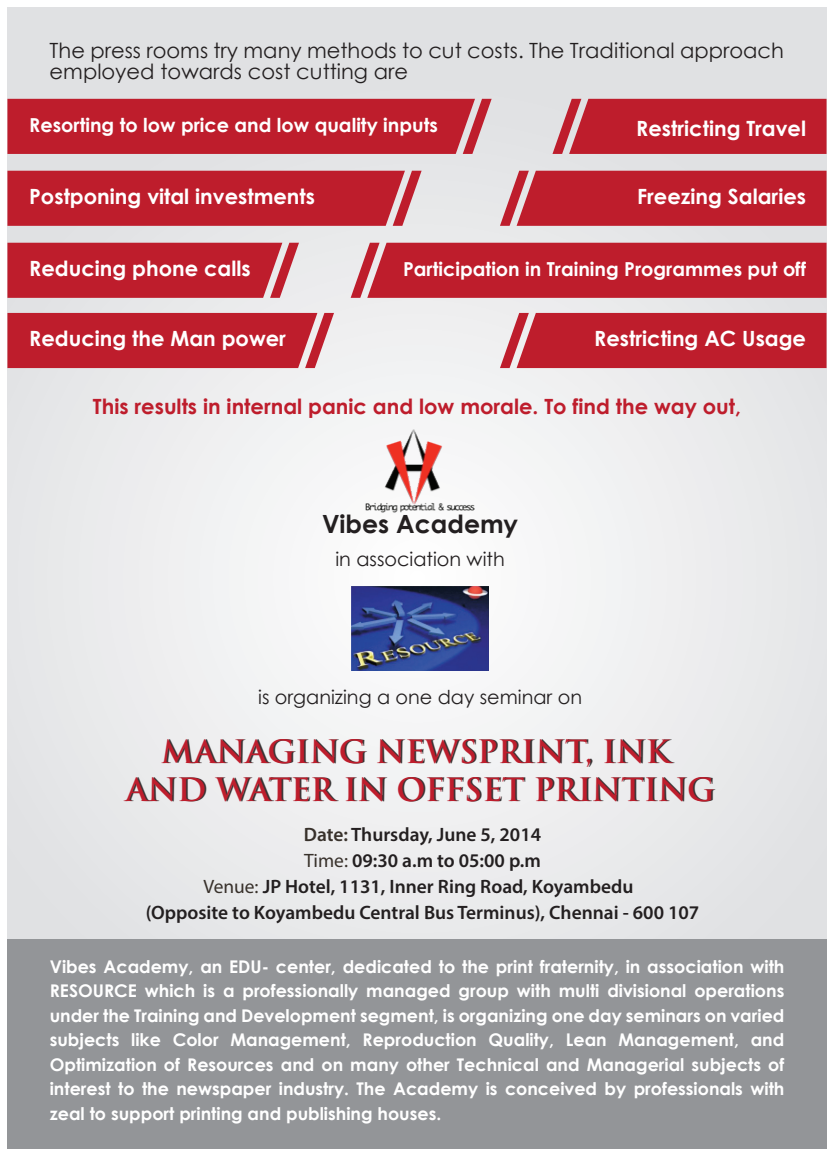
<style>
.page{position:relative;width:834px;height:1156px;background:#fff}
.page>*{position:absolute;margin:0;border:0;box-sizing:border-box;transform-origin:0 0}
.t1{font:700 31.32px/37.4px "Trajan Pro";color:#be1d2c;text-align:center}
.t2{font:700 25.03px "Century Gothic";color:#231f20}
.t3{font:700 21px "Century Gothic";color:#fff}
.t4{font:21px/21px "Century Gothic";color:#231f20}
.t5{font:700 21px "Century Gothic";color:#be1d2c}
.t6{font:600 19.43px/25.9px "Myriad Pro";color:#231f20;text-align:center}
.t7{font:700 19.25px "Century Gothic";color:#fff}
.t8{font:19.25px "Century Gothic";color:#231f20}
.t9{font:700 17.5px/24.5px "Century Gothic";color:#fff;text-align:justify}
.s1{color:#38312b}
.s2{font-weight:400;color:#38312b}
</style>
<div class="page">
<div style="left:7px;top:7px;width:819px;height:1141px;background:linear-gradient(to right,#ebebed,#ebebed)"></div>
<div style="left:7px;top:938px;width:819px;height:210px;background:#939598"></div>
<img style="left:362px;top:428px;width:116px;height:86px">
<img style="left:351px;top:587px;width:137px;height:83px">
<div style="left:7px;top:313px;width:327px;height:55px;background:#be1d2c"></div>
<div style="left:350px;top:243px;width:476px;height:55px;background:#be1d2c"></div>
<div style="left:7px;top:171px;width:414px;height:55px;background:#be1d2c"></div>
<div style="left:7px;top:99px;width:484px;height:55px;background:#be1d2c"></div>
<svg style="left:500px;top:171px;width:326px;height:55px;background:#c02836"></svg>
<div style="left:500px;top:313px;width:326px;height:55px;background:#be1d2c"></div>
<svg style="left:552px;top:99px;width:274px;height:55px;background:#c02937"></svg>
<svg style="left:7px;top:243px;width:292px;height:55px;background:#c02937"></svg>
<p class="t4" style="left:50px;top:39px;width:735px">The press rooms try many methods to cut costs. The Traditional approach employed towards cost cutting are</p>
<p class="t7" style="left:29px;top:111px;width:410px">Resorting to low price and low quality inputs</p>
<p class="t3" style="left:29px;top:180px;width:287px">Postponing vital investments</p>
<p class="t3" style="left:636px;top:112px;width:171px">Restricting Travel</p>
<p class="t3" style="left:637px;top:180px;width:170px">Freezing Salaries</p>
<p class="t3" style="left:29px;top:252px;width:223px">Reducing phone calls</p>
<p class="t3" style="left:29px;top:323px;width:258px">Reducing the Man power</p>
<p class="t7" style="left:403px;top:254px;width:404px">Participation in Training Programmes put off</p>
<p class="t3" style="left:594px;top:323px;width:213px">Restricting AC Usage</p>
<p class="t5" style="left:93px;top:391px;width:649px">This results in internal panic and low morale. To find the way out,</p>
<h2 class="t2" style="left:322px;top:505px;width:198px">Vibes Academy</h2>
<p class="t8" style="left:335px;top:546px;width:171px">in association with</p>
<p class="t8" style="left:258px;top:683px;width:325px">is organizing a one day seminar on</p>
<h1 class="t1" style="left:126px;top:733px;width:590px">MANAGING NEWSPRINT, INK<br>AND WATER IN OFFSET PRINTING</h1>
<p class="t6" style="left:146px;top:821px;width:555px"><span class="s1">Date:</span> Thursday, June 5, 2014<br><span class="s2">Time:</span> 09:30 a.m to 05:00 p.m<br><span class="s2">Venue:</span> JP Hotel, 1131, Inner Ring Road, Koyambedu<br>(Opposite to Koyambedu Central Bus Terminus), Chennai - 600 107</p>
<p class="t9" style="left:50px;top:953px;width:736px">Vibes Academy, an EDU- center, dedicated to the print fraternity, in association with RESOURCE which is a professionally managed group with multi divisional operations under the Training and Development segment, is organizing one day seminars on varied subjects like Color Management, Reproduction Quality, Lean Management, and Optimization of Resources and on many other Technical and Managerial subjects of interest to the newspaper industry. The Academy is conceived by professionals with zeal to support printing and publishing houses.</p>
</div>
